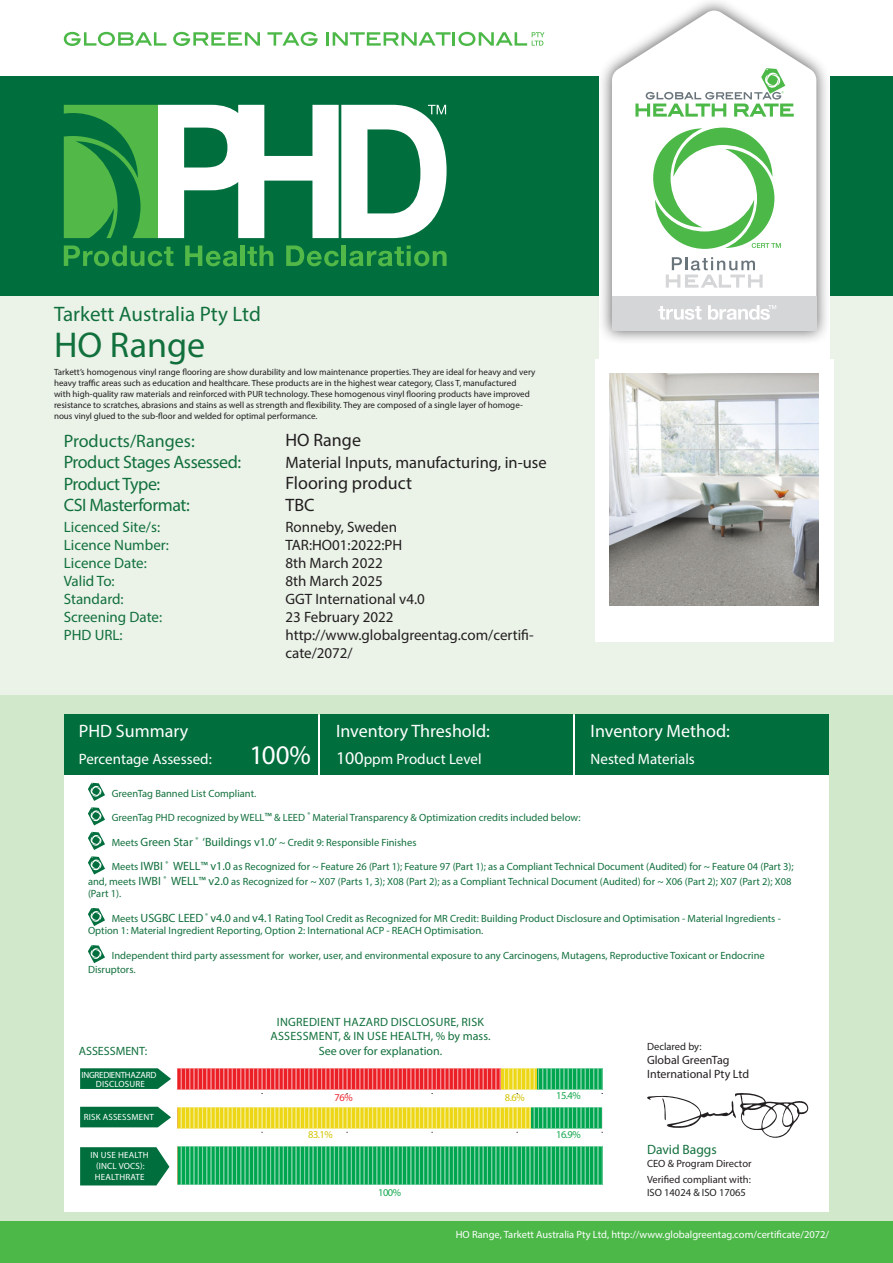
<style>
.page{position:relative;width:893px;height:1263px;background:#fff}
.page>*{position:absolute;margin:0;border:0;box-sizing:border-box;transform-origin:0 0}
.t1{font:36px "Myriad Pro";color:#12703d}
.t2{font:27px "Myriad Pro";color:#fff}
.t3{font:21px "Myriad Pro";color:#12703d}
.t4{font:18px/21.6px "Myriad Pro";letter-spacing:-.025em;color:#12703d}
.t5{font:18px "Myriad Pro";color:#fff}
.t6{font:18px/21.6px "Myriad Pro";color:#231f20}
.t7{font:16.5px "Myriad Pro";color:#231f20}
.t8{font:15px/18px "Myriad Pro";color:#231f20}
.t9{font:15px/18px "Myriad Pro";color:#12703d}
.t10{font:15px "Myriad Pro";color:#fff}
.t11{font:13.5px "Myriad Pro";color:#12703d}
.t12{font:12px/14.4px "Myriad Pro";letter-spacing:.02em;color:#12703d;text-align:center}
.t13{font:12px/14.4px "Myriad Pro";color:#231f20}
.t14{font:12px "Myriad Pro";color:#12703d}
.t15{font:10.5px/14.4px "Myriad Pro";color:#12703d}
.t16{font:10.5px "Myriad Pro";color:#fff}
.t17{font:10.5px/16.5px "Myriad Pro";color:#231f20}
.t18{font:10.5px "Myriad Pro";letter-spacing:-.05em;color:#15a84f}
.t19{font:10.5px "Myriad Pro";color:#d3c501}
.t20{font:10.5px "Myriad Pro";color:#ea2731}
.t21{font:9px/10.8px "Myriad Pro";color:#201d1e}
.t22{font:9px/10.8px "Myriad Pro";letter-spacing:.02em;color:#fff;text-align:center}
.t23{font:9px/9px "Myriad Pro";letter-spacing:-.03em;color:#fff;text-align:center}
.s1{font-size:12px}
.s2{font-size:18px}
</style>
<div class="page">
<div style="left:0;top:695px;width:893px;height:541px;background:#d1e8ca"></div>
<div style="left:0;top:1221px;width:893px;height:42px;background:#4cb848"></div>
<div style="left:0;top:296px;width:893px;height:399px;background:#ebf3e9"></div>
<div style="left:65px;top:715px;width:764px;height:496px;background:#fff"></div>
<div style="left:0;top:77px;width:599px;height:219px;background:#006f3d"></div>
<div style="left:829px;top:77px;width:64px;height:219px;background:#006f3d"></div>
<div style="left:64px;top:715px;width:254px;height:60px;background:#006f3d"></div>
<div style="left:321px;top:715px;width:252px;height:60px;background:#006f3d"></div>
<div style="left:576px;top:715px;width:253px;height:60px;background:#006f3d"></div>
<svg style="left:647px;top:1093px;width:162px;height:45px"></svg>
<div style="left:599px;top:77px;width:230px;height:313px;background:#fff"></div>
<svg style="left:537px;top:1068px;width:65px;height:21px"></svg>
<svg style="left:500px;top:1068px;width:37px;height:21px"></svg>
<svg style="left:177px;top:1068px;width:323px;height:21px;background:#ee454b"></svg>
<svg style="left:530px;top:1107px;width:72px;height:21px;background:#2cb46b"></svg>
<svg style="left:177px;top:1107px;width:353px;height:21px;background:#eedc3c"></svg>
<svg style="left:177px;top:1146px;width:425px;height:39px;background:#2bb36c"></svg>
<svg style="left:64px;top:32px;width:102px;height:14px"></svg>
<svg style="left:173px;top:32px;width:87px;height:14px"></svg>
<svg style="left:267px;top:32px;width:51px;height:14px"></svg>
<hr style="left:326px;top:32px;width:3px;height:14px;background:#4cb848">
<svg style="left:333px;top:32px;width:211px;height:14px"></svg>
<svg style="left:64px;top:245px;width:109px;height:21px"></svg>
<svg style="left:185px;top:245px;width:52px;height:21px"></svg>
<hr style="left:241px;top:245px;width:4px;height:21px;background:#52b847">
<svg style="left:247px;top:245px;width:26px;height:21px"></svg>
<svg style="left:286px;top:245px;width:53px;height:21px"></svg>
<hr style="left:342px;top:245px;width:4px;height:21px;background:#52b847">
<svg style="left:349px;top:245px;width:98px;height:21px"></svg>
<svg style="left:64px;top:105px;width:383px;height:133px"></svg>
<div style="left:595px;top:360px;width:238px;height:282px;background:#fff"></div>
<img style="left:609px;top:374px;width:209px;height:231px">
<svg style="left:88px;top:783px;width:17px;height:18px"></svg>
<svg style="left:88px;top:807px;width:17px;height:18px"></svg>
<svg style="left:88px;top:832px;width:17px;height:18px"></svg>
<svg style="left:88px;top:856px;width:17px;height:18px"></svg>
<svg style="left:88px;top:908px;width:17px;height:18px"></svg>
<svg style="left:88px;top:945px;width:17px;height:18px"></svg>
<svg style="left:80px;top:1147px;width:89px;height:38px;background:#12794b"></svg>
<svg style="left:80px;top:1068px;width:91px;height:21px;background:#167b4e"></svg>
<svg style="left:80px;top:1107px;width:91px;height:20px;background:#12794a"></svg>
<div style="left:598px;top:0;width:233px;height:345px;background:#231f20;opacity:.75"></div>
<svg style="left:612px;top:11px;width:204px;height:285px"></svg>
<div style="left:612px;top:296px;width:204px;height:34px;background:#d5d6d8"></div>
<svg style="left:658px;top:306px;width:44px;height:14px"></svg>
<svg style="left:708px;top:305px;width:68px;height:15px"></svg>
<svg style="left:635px;top:68px;width:159px;height:49px"></svg>
<svg style="left:666px;top:257px;width:97px;height:31px"></svg>
<svg style="left:653px;top:128px;width:128px;height:121px"></svg>
<h3 class="t3" style="left:54px;top:301px;width:208px">Tarkett Australia Pty Ltd</h3>
<h1 class="t1" style="left:54px;top:323px;width:153px">HO Range</h1>
<p class="t21" style="left:54px;top:367px;width:483px">Tarkett’s homogenous vinyl range flooring are show durability and low maintenance properties. They are ideal for heavy and very heavy traffic areas such as education and healthcare. These products are in the highest wear category, Class T, manufactured<br>with high-quality raw materials and reinforced with PUR technology. These homogenous vinyl flooring products have improved resistance to scratches, abrasions and stains as well as strength and flexibility. They are composed of a single layer of homoge&shy;nous vinyl glued to the sub-floor and welded for optimal performance.</p>
<h3 class="t4" style="left:64px;top:429px;width:179px">Products/Ranges:<br>Product Stages Assessed:<br>Product Type:<br>CSI Masterformat:</h3>
<h3 class="t9" style="left:64px;top:518px;width:107px">Licenced Site/s:<br>Licence Number:<br>Licence Date:<br>Valid To:<br>Standard:<br>Screening Date:<br>PHD URL:</h3>
<h3 class="t6" style="left:285px;top:429px;width:77px">HO Range</h3>
<h3 class="t7" style="left:285px;top:452px;width:263px">Material Inputs, manufacturing, in-use</h3>
<h3 class="t6" style="left:285px;top:472px;width:128px">Flooring product<br>TBC</h3>
<h3 class="t8" style="left:285px;top:518px;width:250px">Ronneby, Sweden<br>TAR:HO01:2022:PH<br>8th March 2022<br>8th March 2025<br>GGT International v4.0<br>23 February 2022 http://www.globalgreentag.com/certifi&shy;cate/2072/</h3>
<h3 class="t5" style="left:336px;top:720px;width:155px">Inventory Threshold:</h3>
<h3 class="t5" style="left:591px;top:720px;width:141px">Inventory Method:</h3>
<h3 class="t5" style="left:79px;top:720px;width:111px">PHD Summary</h3>
<h3 class="t10" style="left:79px;top:750px;width:135px">Percentage Assessed:</h3>
<h2 class="t2" style="left:249px;top:738px;width:63px">100%</h2>
<p class="t15" style="left:112px;top:786px;width:146px">GreenTag Banned List Compliant.</p>
<p class="t15" style="left:112px;top:810px;width:470px">GreenTag PHD recognized by WELL<span class="s1">™</span> &amp; LEED <sup>®</sup> Material Transparency &amp; Optimization credits included below:</p>
<p class="t15" style="left:112px;top:835px;width:306px">Meets <span class="s1">Green Star</span> <sup>®</sup> <span class="s1">‘Buildings v1.0’</span> ~ Credit 9: Responsible Finishes</p>
<p class="t15" style="left:88px;top:859px;width:707px;text-align:right">Meets <span class="s1">IWBI</span> <sup>®</sup> <span class="s1">WELL™ v1.0</span> as Recognized for ~ Feature 26 (Part 1); Feature 97 (Part 1); as a Compliant Technical Document (Audited) for ~ Feature 04 (Part 3);<br>and, meets <span class="s1">IWBI</span> <sup>®</sup> <span class="s1">WELL™ v2.0</span> as Recognized for ~ X07 (Parts 1, 3); X08 (Part 2); as a Compliant Technical Document (Audited) for ~ X06 (Part 2); X07 (Part 2); X08</p>
<p class="t15" style="left:88px;top:886px;width:35px">(Part 1).</p>
<p class="t15" style="left:88px;top:912px;width:694px;line-height:12.6px;text-indent:24px">Meets <span class="s1">USGBC LEED</span> <sup>®</sup> <span class="s1">v4.0</span> and <span class="s1">v4.1</span> Rating Tool Credit as Recognized for MR Credit: Building Product Disclosure and Optimisation - Material Ingredients -<br>Option 1: Material Ingredient Reporting, Option 2: International ACP - REACH Optimisation.</p>
<p class="t15" style="left:88px;top:948px;width:678px;text-indent:24px">Independent third party assessment for worker, user, and environmental exposure to any Carcinogens, Mutagens, Reproductive Toxicant or Endocrine<br>Disruptors.</p>
<h3 class="t10" style="left:336px;top:749px;width:147px"><span class="s2">100</span>ppm Product Level</h3>
<h3 class="t10" style="left:591px;top:750px;width:106px">Nested Materials</h3>
<p class="t12" style="left:271px;top:1014px;width:221px">INGREDIENT HAZARD DISCLOSURE, RISK<br>ASSESSMENT, &amp; IN USE HEALTH, % by mass.</p>
<p class="t14" style="left:79px;top:1043px;width:70px">ASSESSMENT:</p>
<p class="t14" style="left:319px;top:1043px;width:125px">See over for explanation.</p>
<p class="t23" style="left:81px;top:1070px;width:76px">INGREDIENT HAZARD<br>DISCLOSURE</p>
<p class="t22" style="left:84px;top:1112px;width:72px">RISK ASSESSMENT</p>
<p class="t22" style="left:91px;top:1149px;width:59px">IN USE HEALTH (INCL VOCS):<br>HEALTHRATE</p>
<p class="t20" style="left:335px;top:1091px;width:20px">76%</p>
<p class="t19" style="left:308px;top:1128px;width:26px">83.1%</p>
<p class="t18" style="left:378px;top:1186px;width:24px">100%</p>
<p class="t19" style="left:505px;top:1091px;width:21px">8.6%</p>
<p class="t18" style="left:556px;top:1089px;width:26px">15.4%</p>
<p class="t18" style="left:556px;top:1128px;width:26px">16.9%</p>
<p class="t17" style="left:647px;top:1038px;width:56px">Declared by:</p>
<p class="t13" style="left:647px;top:1052px;width:104px">Global GreenTag<br>International Pty Ltd</p>
<p class="t11" style="left:647px;top:1141px;width:71px">David Baggs</p>
<p class="t17" style="left:647px;top:1154px;width:106px">CEO &amp; Program Director<br>Verified compliant with:</p>
<p class="t17" style="left:647px;top:1184px;width:100px">ISO 14024 &amp; ISO 17065</p>
<p class="t16" style="left:456px;top:1228px;width:375px">HO Range, Tarkett Australia Pty Ltd, http://www.globalgreentag.com/certificate/2072/</p>
</div>
